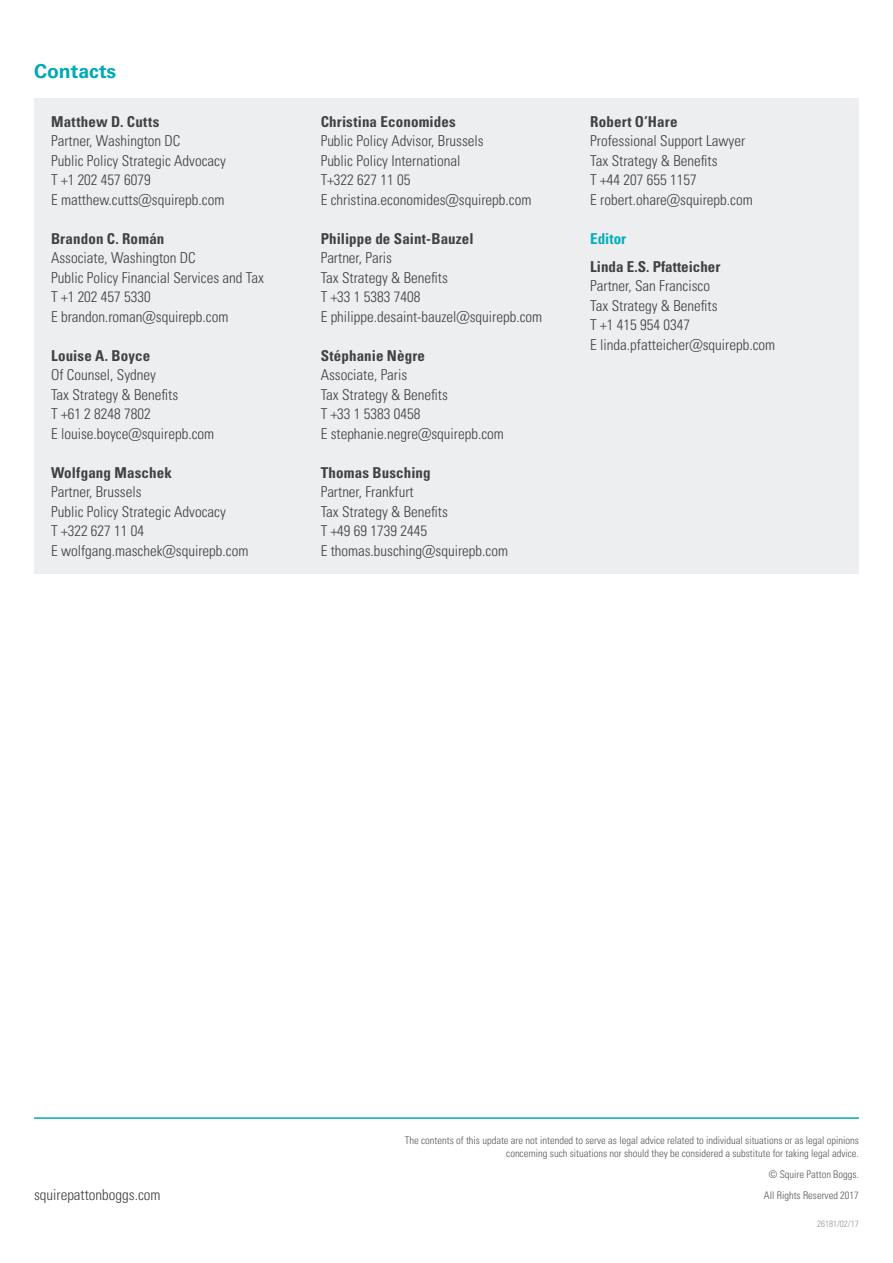
<style>
.page{position:relative;width:893px;height:1263px;background:#fff}
.page>*{position:absolute;margin:0;border:0;box-sizing:border-box;transform-origin:0 0}
.Body{font:700 19.5px "Univers LTCYR 65";color:#00a9b7}
.Contact{font:15px "Univers LTCYR 47 Light Cond";color:#414042}
.Contact-2{font:15px "Univers LTCYR 67 Bold Cond";letter-spacing:.01em;color:#414042}
.Contact-3{font:15px "Univers LTCYR 67 Bold Cond";color:#00afbc}
.t1{font:10.5px/12.6px "Univers LTCYR 47 Light Cond";color:#58595b;text-align:right}
.t2{font:9px "Univers LTCYR 47 Light Cond";color:#939598}
</style>
<div class="page">
<hr style="left:34px;top:1117px;width:825px;height:2px;background:#00a9b7">
<div style="left:34px;top:98px;width:825px;height:475px;background:#eceeef"></div>
<p class="Body" style="left:34px;top:57px;width:84px">Contacts</p>
<p class="Contact-2" style="left:51px;top:112px;width:110px">Matthew D. Cutts</p>
<p class="Contact" style="left:51px;top:131px;width:131px">Partner, Washington DC</p>
<p class="Contact" style="left:51px;top:150px;width:176px">Public Policy Strategic Advocacy</p>
<p class="Contact" style="left:51px;top:170px;width:101px">T +1 202 457 6079</p>
<p class="Contact" style="left:51px;top:189px;width:175px">E matthew.cutts@squirepb.com</p>
<p class="Contact-2" style="left:51px;top:229px;width:115px">Brandon C. Román</p>
<p class="Contact" style="left:51px;top:248px;width:146px">Associate, Washington DC</p>
<p class="Contact" style="left:51px;top:267px;width:214px">Public Policy Financial Services and Tax</p>
<p class="Contact" style="left:51px;top:287px;width:101px">T +1 202 457 5330</p>
<p class="Contact" style="left:51px;top:306px;width:179px">E brandon.roman@squirepb.com</p>
<p class="Contact-2" style="left:51px;top:346px;width:101px">Louise A. Boyce</p>
<p class="Contact" style="left:51px;top:365px;width:106px">Of Counsel, Sydney</p>
<p class="Contact" style="left:51px;top:384px;width:129px">Tax Strategy &amp; Benefits</p>
<p class="Contact" style="left:51px;top:404px;width:101px">T +61 2 8248 7802</p>
<p class="Contact" style="left:51px;top:423px;width:165px">E louise.boyce@squirepb.com</p>
<p class="Contact-2" style="left:51px;top:463px;width:122px">Wolfgang Maschek</p>
<p class="Contact" style="left:51px;top:482px;width:92px">Partner, Brussels</p>
<p class="Contact" style="left:51px;top:501px;width:176px">Public Policy Strategic Advocacy</p>
<p class="Contact" style="left:51px;top:521px;width:95px">T +322 627 11 04</p>
<p class="Contact" style="left:51px;top:540px;width:199px">E wolfgang.maschek@squirepb.com</p>
<p class="Contact-2" style="left:321px;top:112px;width:137px">Christina Economides</p>
<p class="Contact" style="left:321px;top:131px;width:165px">Public Policy Advisor, Brussels</p>
<p class="Contact" style="left:321px;top:150px;width:141px">Public Policy International</p>
<p class="Contact" style="left:321px;top:170px;width:91px">T+322 627 11 05</p>
<p class="Contact" style="left:321px;top:189px;width:212px">E christina.economides@squirepb.com</p>
<p class="Contact-2" style="left:321px;top:229px;width:155px">Philippe de Saint-Bauzel</p>
<p class="Contact" style="left:321px;top:248px;width:73px">Partner, Paris</p>
<p class="Contact" style="left:321px;top:267px;width:129px">Tax Strategy &amp; Benefits</p>
<p class="Contact" style="left:321px;top:287px;width:101px">T +33 1 5383 7408</p>
<p class="Contact" style="left:321px;top:306px;width:223px">E philippe.desaint-bauzel@squirepb.com</p>
<p class="Contact-2" style="left:321px;top:346px;width:106px">Stéphanie Nègre</p>
<p class="Contact" style="left:321px;top:365px;width:88px">Associate, Paris</p>
<p class="Contact" style="left:321px;top:384px;width:129px">Tax Strategy &amp; Benefits</p>
<p class="Contact" style="left:321px;top:404px;width:101px">T +33 1 5383 0458</p>
<p class="Contact" style="left:321px;top:423px;width:185px">E stephanie.negre@squirepb.com</p>
<p class="Contact-2" style="left:321px;top:463px;width:112px">Thomas Busching</p>
<p class="Contact" style="left:321px;top:482px;width:95px">Partner, Frankfurt</p>
<p class="Contact" style="left:321px;top:501px;width:129px">Tax Strategy &amp; Benefits</p>
<p class="Contact" style="left:321px;top:521px;width:108px">T +49 69 1739 2445</p>
<p class="Contact" style="left:321px;top:540px;width:189px">E thomas.busching@squirepb.com</p>
<p class="Contact-2" style="left:590px;top:112px;width:89px">Robert O’Hare</p>
<p class="Contact" style="left:590px;top:131px;width:156px">Professional Support Lawyer</p>
<p class="Contact" style="left:590px;top:150px;width:129px">Tax Strategy &amp; Benefits</p>
<p class="Contact" style="left:590px;top:170px;width:108px">T +44 207 655 1157</p>
<p class="Contact" style="left:590px;top:189px;width:164px">E robert.ohare@squirepb.com</p>
<p class="Contact-3" style="left:590px;top:229px;width:37px">Editor</p>
<p class="Contact-2" style="left:590px;top:257px;width:132px">Linda E.S. Pfatteicher</p>
<p class="Contact" style="left:590px;top:276px;width:121px">Partner, San Francisco</p>
<p class="Contact" style="left:590px;top:295px;width:129px">Tax Strategy &amp; Benefits</p>
<p class="Contact" style="left:590px;top:315px;width:101px">T +1 415 954 0347</p>
<p class="Contact" style="left:590px;top:334px;width:186px">E linda.pfatteicher@squirepb.com</p>
<p class="t1" style="left:405px;top:1133px;width:456px">The contents of this update are not intended to serve as legal advice related to individual situations or as legal opinions concerning such situations nor should they be considered a substitute for taking legal advice.</p>
<p class="t1" style="left:769px;top:1167px;width:92px">© Squire Patton Boggs.</p>
<p class="Contact" style="left:34px;top:1184px;width:128px">squirepattonboggs.com</p>
<p class="t1" style="left:764px;top:1188px;width:97px">All Rights Reserved 2017</p>
<p class="t2" style="left:817px;top:1217px;width:43px">26181/02/17</p>
</div>
